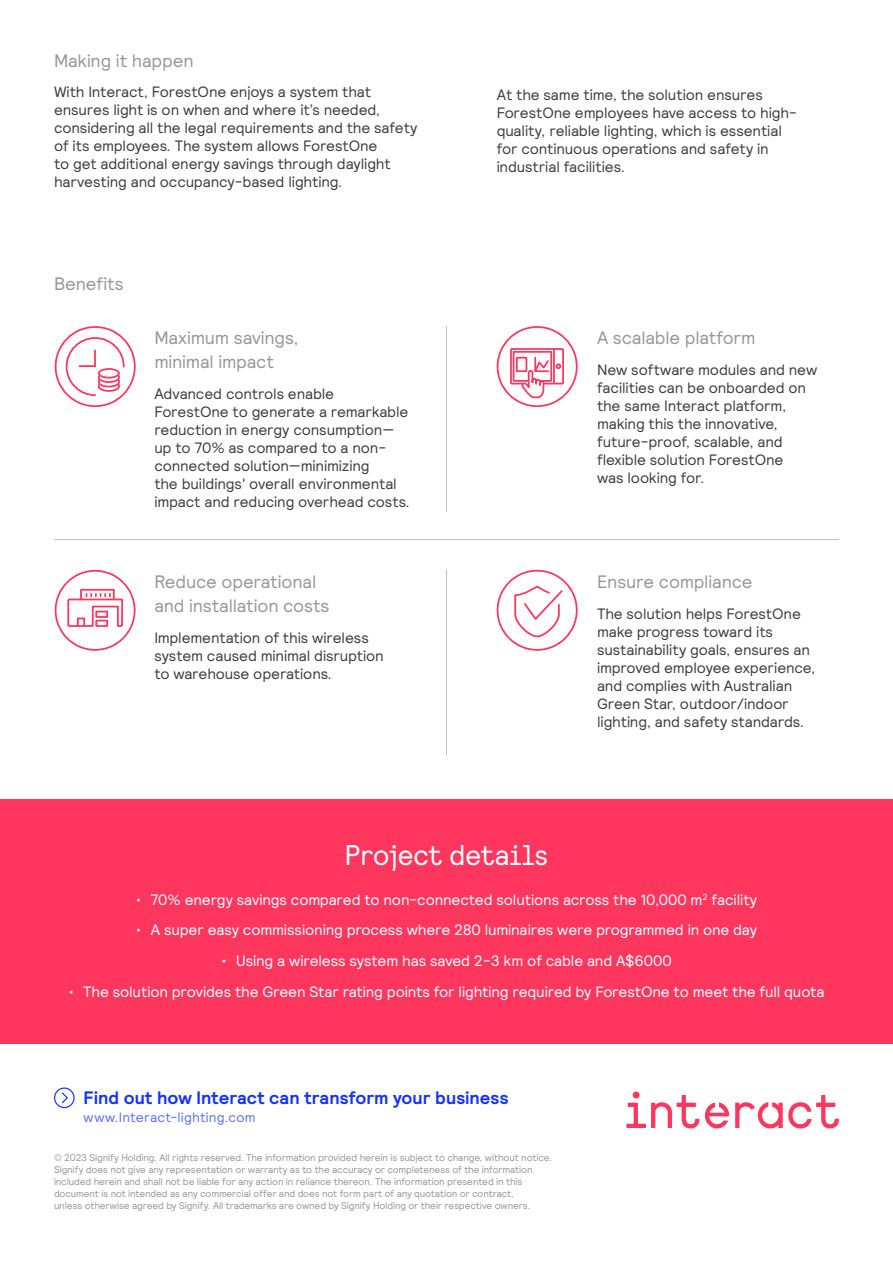
<style>
.page{position:relative;width:893px;height:1263px;background:#fff}
.page>*{position:absolute;margin:0;border:0;box-sizing:border-box;transform-origin:0 0}
.t1{font:28.5px "Signify Relative Faux";letter-spacing:-.005em;color:#fff}
.t2{font:18px/24px "Signify Relative";letter-spacing:-.01em;color:#969696}
.t3{font:700 18px "Signify Relative";color:#1432ff}
.t4{font:15px/18px "Signify Relative";letter-spacing:-.01em;color:#3c3c41}
.t5{font:15px "Signify Relative";letter-spacing:-.01em;color:#fff}
.t6{font:13.5px "Signify Relative";letter-spacing:.015em;color:#5b6fff}
.t7{font:9.75px/12px "Signify Relative";letter-spacing:-.015em;color:#969696}
</style>
<div class="page">
<hr style="left:54px;top:539px;width:785px;height:1px;background:#969696">
<hr style="left:446px;top:570px;width:1px;height:185px;background:#969696">
<hr style="left:446px;top:326px;width:1px;height:186px;background:#969696">
<svg style="left:54px;top:1087px;width:21px;height:22px"></svg>
<svg style="left:55px;top:326px;width:81px;height:81px"></svg>
<svg style="left:497px;top:326px;width:81px;height:81px"></svg>
<svg style="left:55px;top:570px;width:81px;height:81px"></svg>
<div style="left:77px;top:617px;width:8px;height:10px;border:2px solid #ff375f"></div>
<svg style="left:497px;top:570px;width:81px;height:81px"></svg>
<div style="left:0;top:799px;width:893px;height:245px;background:#ff375f"></div>
<svg style="left:626px;top:1091px;width:213px;height:37px"></svg>
<p class="t2" style="left:54px;top:48px;width:141px">Making it happen</p>
<p class="t4" style="left:54px;top:83px;width:365px">With Interact, ForestOne enjoys a system that ensures light is on when and where it’s needed, considering all the legal requirements and the safety of its employees. The system allows ForestOne<br>to get additional energy savings through daylight harvesting and occupancy-based lighting.</p>
<p class="t2" style="left:54px;top:271px;width:71px">Benefits</p>
<p class="t2" style="left:154px;top:325px;width:146px">Maximum savings, minimal impact</p>
<p class="t4" style="left:154px;top:384px;width:257px">Advanced controls enable ForestOne to generate a remarkable reduction in energy consumption— up to 70% as compared to a non&shy;connected solution—minimizing<br>the buildings' overall environmental impact and reducing overhead costs.</p>
<p class="t2" style="left:154px;top:569px;width:177px">Reduce operational and installation costs</p>
<p class="t4" style="left:154px;top:628px;width:231px">Implementation of this wireless system caused minimal disruption to warehouse operations.</p>
<p class="t4" style="left:497px;top:86px;width:302px">At the same time, the solution ensures ForestOne employees have access to high&shy;quality, reliable lighting, which is essential for continuous operations and safety in industrial facilities.</p>
<p class="t2" style="left:597px;top:325px;width:160px">A scalable platform</p>
<p class="t4" style="left:597px;top:360px;width:222px">New software modules and new facilities can be onboarded on the same Interact platform, making this the innovative, future-proof, scalable, and flexible solution ForestOne<br>was looking for.</p>
<p class="t2" style="left:597px;top:569px;width:157px">Ensure compliance</p>
<p class="t4" style="left:597px;top:604px;width:220px">The solution helps ForestOne make progress toward its sustainability goals, ensures an improved employee experience, and complies with Australian<br>Green Star, outdoor/indoor lighting, and safety standards.</p>
<h1 class="t1" style="left:345px;top:837px;width:205px">Project details</h1>
<p class="t5" style="left:136px;top:890px;width:623px">• 70% energy savings compared to non-connected solutions across the 10,000 m<sup>2</sup> facility</p>
<p class="t5" style="left:136px;top:920px;width:623px">• A super easy commissioning process where 280 luminaires were programmed in one day</p>
<p class="t5" style="left:221px;top:951px;width:452px">• Using a wireless system has saved 2-3 km of cable and A$6000</p>
<p class="t5" style="left:68px;top:982px;width:758px">• The solution provides the Green Star rating points for lighting required by ForestOne to meet the full quota</p>
<p class="t3" style="left:84px;top:1086px;width:427px">Find out how Interact can transform your business</p>
<p class="t6" style="left:84px;top:1109px;width:173px">www.Interact-lighting.com</p>
<p class="t7" style="left:54px;top:1151px;width:499px">© 2023 Signify Holding. All rights reserved. The information provided herein is subject to change, without notice.<br>Signify does not give any representation or warranty as to the accuracy or completeness of the information included herein and shall not be liable for any action in reliance thereon. The information presented in this document is not intended as any commercial offer and does not form part of any quotation or contract,<br>unless otherwise agreed by Signify. All trademarks are owned by Signify Holding or their respective owners.</p>
</div>
